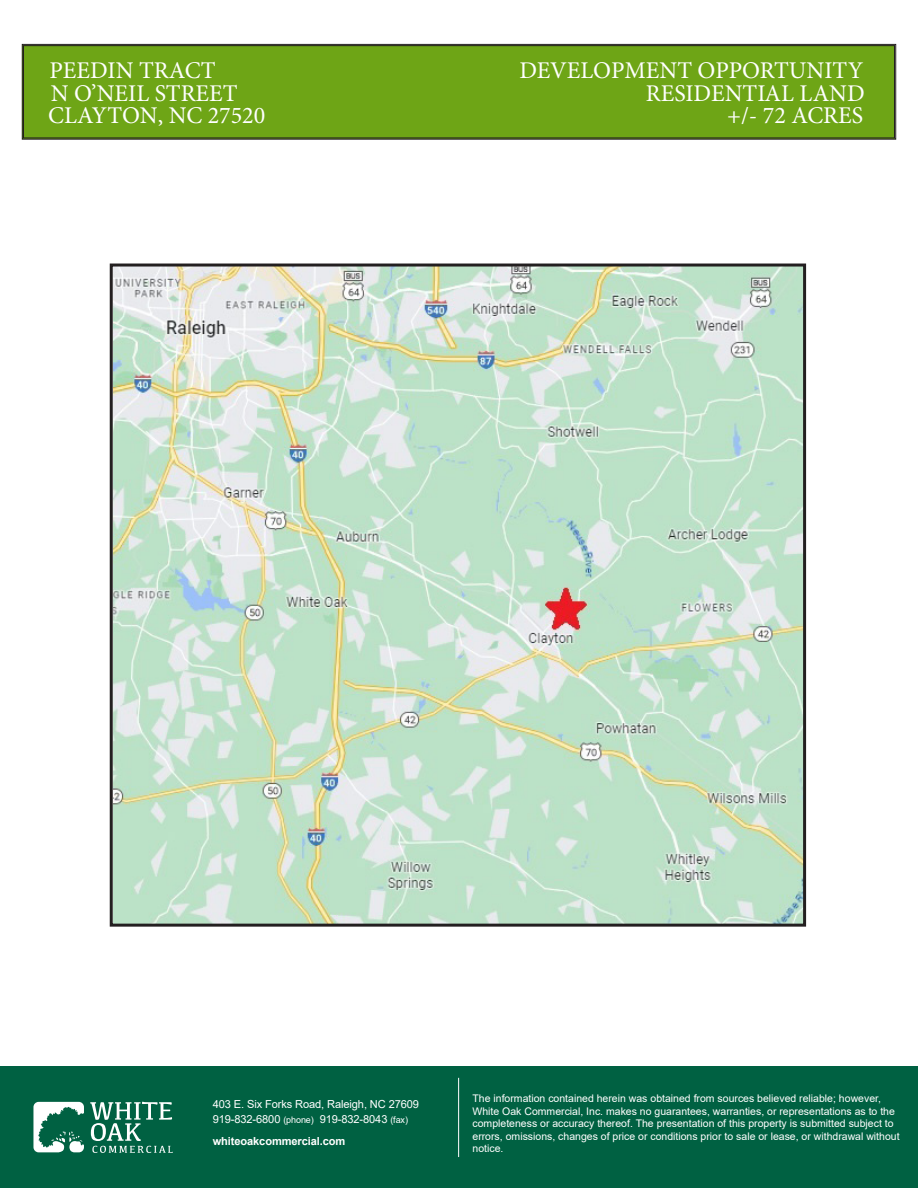
<style>
.page{position:relative;width:918px;height:1188px;background:#fff}
.page>*{position:absolute;margin:0;border:0;box-sizing:border-box;transform-origin:0 0}
.t1{font:24px "Minion Pro";color:#fff}
.t2{font:11.1px "Arial";letter-spacing:-.01em;color:#fff}
.t3{font:700 11.1px "Arial";letter-spacing:-.01em;color:#fff}
.t4{font:10.5px/12.6px "Arial";color:#fff}
.s1{font-size:9px}
</style>
<div class="page">
<div style="left:22px;top:44px;width:874px;height:95px;background:#6ea516"></div>
<div style="left:23px;top:46px;width:872px;height:92px;border:1px solid #231f20"></div>
<div style="left:0;top:1066px;width:918px;height:122px;background:#006142"></div>
<svg style="left:33px;top:1102px;width:51px;height:50px"></svg>
<svg style="left:90px;top:1102px;width:83px;height:51px"></svg>
<hr style="left:458px;top:1078px;width:1px;height:79px;background:#fff">
<img style="left:114px;top:268px;width:688px;height:655px">
<div style="left:110px;top:264px;width:696px;height:663px;border:3px solid #231f20"></div>
<p class="t1" style="left:50px;top:54px;width:168px">PEEDIN TRACT</p>
<p class="t1" style="left:519px;top:54px;width:346px">DEVELOPMENT OPPORTUNITY</p>
<p class="t1" style="left:51px;top:77px;width:188px">N O’NEIL STREET</p>
<p class="t1" style="left:646px;top:77px;width:220px">RESIDENTIAL LAND</p>
<p class="t1" style="left:48px;top:99px;width:219px">CLAYTON, NC 27520</p>
<p class="t1" style="left:727px;top:99px;width:138px">+/- 72 ACRES</p>
<p class="t2" style="left:213px;top:1097px;width:208px">403 E. Six Forks Road, Raleigh, NC 27609</p>
<p class="t2" style="left:213px;top:1112px;width:197px">919-832-6800 <span class="s1">(phone)</span> 919-832-8043 <span class="s1">(fax)</span></p>
<p class="t3" style="left:213px;top:1134px;width:134px">whiteoakcommercial.com</p>
<p class="t4" style="left:472px;top:1092px;width:429px">The information contained herein was obtained from sources believed reliable; however, White Oak Commercial, Inc. makes no guarantees, warranties, or representations as to the completeness or accuracy thereof. The presentation of this property is submitted subject to errors, omissions, changes of price or conditions prior to sale or lease, or withdrawal without notice.</p>
</div>
